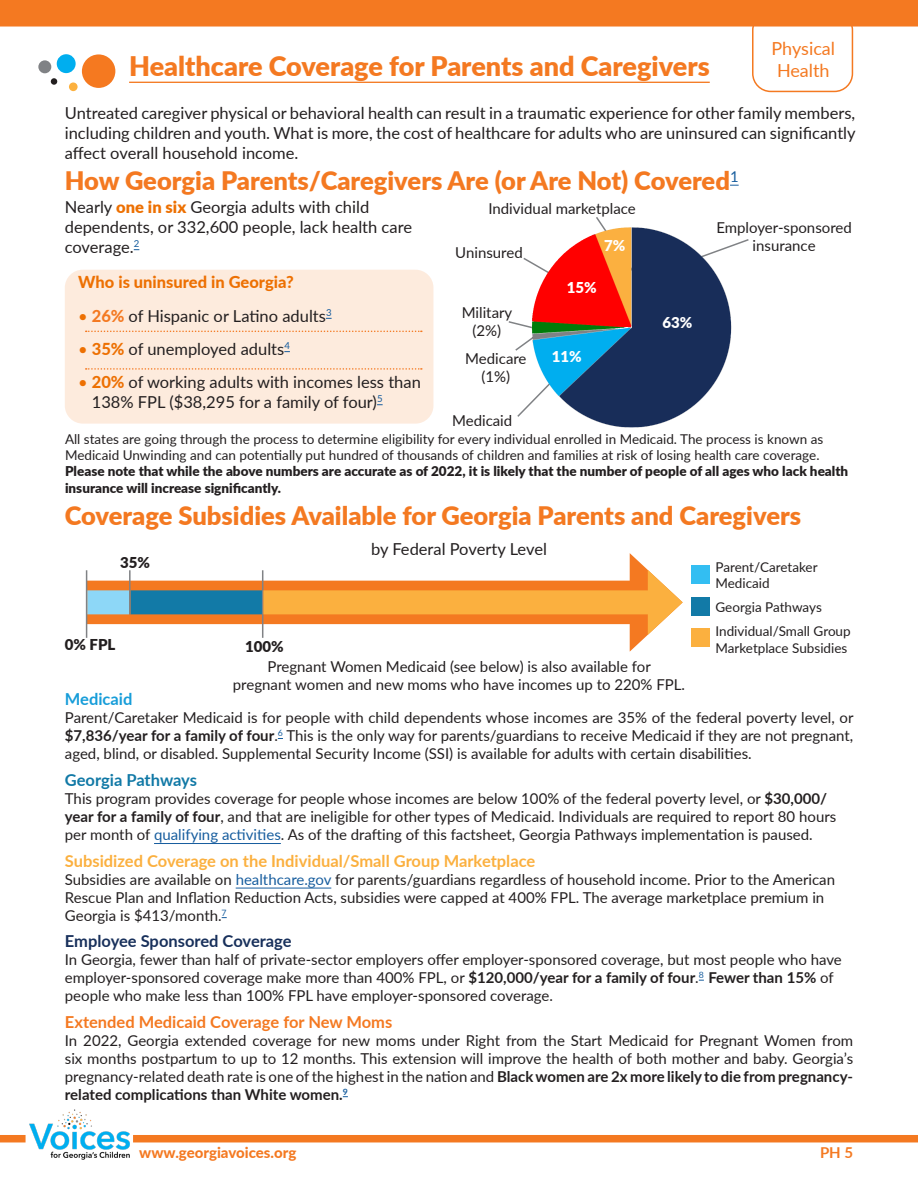
<style>
.page{position:relative;width:918px;height:1188px;background:#fff}
.page>*{position:absolute;margin:0;border:0;box-sizing:border-box;transform-origin:0 0}
.t1{font:900 27px "Lato";color:#f47921}
.Title_section{font:900 25.5px "Lato";color:#f47921}
.Public_Health_Information{font:18px/21.6px "Lato";color:#f47921;text-align:center}
.t2{font:16.5px/19.8px "Lato";color:#231f20}
.t3{font:700 16.5px "Lato";color:#fbb03f}
.t4{font:700 16.5px "Lato";color:#f47921}
.t5{font:700 16.5px "Lato";color:#18305b}
.t6{font:800 16.5px "Lato";color:#ed7002}
.t7{font:700 16.5px "Lato";letter-spacing:-.005em;color:#1179a6}
.t8{font:700 16.5px "Lato";color:#179dd9}
.t9{font:15px/18px "Lato";color:#231f20}
.t10{font:800 15px "Lato";color:#f47921}
.t11{font:900 15px "Lato";color:#231f20}
.t12{font:900 15px "Lato";color:#fff}
.t13{font:700 15px "Lato";color:#f47921}
.t14{font:13.5px/16.2px "Lato";color:#231f20}
.s1{font-weight:900;color:#ed7002}
.s2{color:#ed7002}
.s3{font-weight:800;color:#f47921}
.s4{font-weight:800;color:#ed7002}
.s5{font-weight:900}
.s6{font-weight:700}
.s7{color:#175d9e}
</style>
<div class="page">
<div style="left:0;top:1135px;width:26px;height:7px;background:#f47921"></div>
<div style="left:133px;top:1135px;width:785px;height:7px;background:#f47921"></div>
<img style="left:29px;top:1109px;width:101px;height:51px">
<div style="left:65px;top:270px;width:368px;height:154px;background:#fdebdd;border-radius:18px"></div>
<svg style="left:523px;top:257px;width:6px;height:5px"></svg>
<svg style="left:596px;top:217px;width:8px;height:10px"></svg>
<svg style="left:733px;top:239px;width:16px;height:7px"></svg>
<svg style="left:508px;top:321px;width:21px;height:96px"></svg>
<img style="left:529px;top:227px;width:204px;height:201px">
<svg style="left:86px;top:331px;width:336px;height:1px"></svg>
<svg style="left:86px;top:368px;width:336px;height:2px"></svg>
<div style="left:87px;top:581px;width:559px;height:43px;background:#f47921"></div>
<hr style="left:262px;top:570px;width:1px;height:68px;background:#808285">
<div style="left:691px;top:565px;width:19px;height:19px;background:#33bef2"></div>
<div style="left:691px;top:628px;width:19px;height:19px;background:#fbb03f"></div>
<hr style="left:86px;top:570px;width:1px;height:68px;background:#808285">
<div style="left:691px;top:597px;width:19px;height:19px;background:#127aa7"></div>
<div style="left:263px;top:590px;width:398px;height:24px;background:#fbb03f"></div>
<svg style="left:630px;top:553px;width:53px;height:99px"></svg>
<div style="left:131px;top:590px;width:131px;height:24px;background:#127aa7"></div>
<div style="left:87px;top:590px;width:42px;height:24px;background:#8dd7f7"></div>
<hr style="left:129px;top:570px;width:2px;height:44px;background:#808285">
<hr style="left:154px;top:843px;width:127px;height:1px;background:#175d9e">
<hr style="left:236px;top:888px;width:95px;height:1px;background:#175d9e">
<hr style="left:129px;top:82px;width:581px;height:1px;background:#f47921">
<div style="left:82px;top:54px;width:33px;height:34px;background:#f57920;border-radius:50%"></div>
<div style="left:57px;top:54px;width:19px;height:19px;background:#00aeef;border-radius:50%"></div>
<div style="left:38px;top:60px;width:13px;height:13px;background:#808285;border-radius:50%"></div>
<div style="left:69px;top:82px;width:9px;height:9px;background:#fcb13f;border-radius:50%"></div>
<div style="left:51px;top:78px;width:6px;height:7px;background:#231f20;border-radius:50%"></div>
<div style="left:0;top:0;width:918px;height:27px;background:#f47921"></div>
<div style="left:752px;top:12px;width:101px;height:80px;border:2px solid #f47921;border-radius:18px"></div>
<p class="t1" style="left:129px;top:46px;width:582px">Healthcare Coverage for Parents and Caregivers</p>
<p class="Public_Health_Information" style="left:772px;top:37px;width:65px">Physical<br>Health</p>
<p class="t2" style="left:65px;top:102px;width:792px;text-align:justify">Untreated caregiver physical or behavioral health can result in a traumatic experience for other family members, including children and youth. What is more, the cost of healthcare for adults who are uninsured can significantly affect overall household income.</p>
<p class="Title_section" style="left:65px;top:162px;width:675px">How Georgia Parents/Caregivers Are (or Are Not) Covered<sup>1</sup></p>
<p class="t2" style="left:65px;top:197px;width:349px">Nearly <span class="s1">one in six</span> Georgia adults with child dependents, or 332,600 people, lack health care coverage.<sup>2</sup></p>
<p class="t9" style="left:488px;top:199px;width:149px">Individual marketplace</p>
<p class="t9" style="left:716px;top:218px;width:137px">Employer-sponsored</p>
<p class="t9" style="left:753px;top:236px;width:64px">insurance</p>
<p class="t12" style="left:604px;top:234px;width:23px">7%</p>
<p class="t9" style="left:455px;top:243px;width:69px">Uninsured</p>
<p class="t6" style="left:78px;top:270px;width:217px">Who is uninsured in Georgia?</p>
<p class="t2" style="left:78px;top:305px;width:255px"><span class="s2">•</span> <span class="s3">26%</span> of Hispanic or Latino adults<sup>3</sup></p>
<p class="t2" style="left:78px;top:338px;width:213px"><span class="s2">•</span> <span class="s4">35%</span> of unemployed adults<sup>4</sup></p>
<p class="t2" style="left:92px;top:372px;width:331px;text-indent:-14px"><span class="s2">•</span> <span class="s4">20%</span> of working adults with incomes less than<br>138% FPL ($38,295 for a family of four)<sup>5</sup></p>
<p class="t9" style="left:462px;top:303px;width:52px">Military</p>
<p class="t9" style="left:473px;top:321px;width:30px">(2%)</p>
<p class="t9" style="left:465px;top:349px;width:63px">Medicare</p>
<p class="t9" style="left:482px;top:367px;width:30px">(1%)</p>
<p class="t9" style="left:452px;top:411px;width:62px">Medicaid</p>
<p class="t12" style="left:567px;top:276px;width:31px">15%</p>
<p class="t12" style="left:552px;top:345px;width:31px">11%</p>
<p class="t12" style="left:662px;top:311px;width:31px">63%</p>
<p class="t14" style="left:65px;top:430px;width:785px">All states are going through the process to determine eligibility for every individual enrolled in Medicaid. The process is known as Medicaid Unwinding and can potentially put hundred of thousands of children and families at risk of losing health care coverage.<br><span class="s5">Please note that while the above numbers are accurate as of 2022, it is likely that the number of people of all ages who lack health insurance will increase significantly.</span></p>
<p class="Title_section" style="left:65px;top:496px;width:738px">Coverage Subsidies Available for Georgia Parents and Caregivers</p>
<p class="t2" style="left:371px;top:538px;width:177px">by Federal Poverty Level</p>
<p class="t11" style="left:120px;top:551px;width:31px">35%</p>
<p class="t14" style="left:716px;top:558px;width:104px">Parent/Caretaker<br>Medicaid</p>
<p class="t14" style="left:716px;top:623px;width:137px">Individual/Small Group<br>Marketplace Subsidies</p>
<p class="t14" style="left:716px;top:598px;width:108px">Georgia Pathways</p>
<p class="t11" style="left:65px;top:634px;width:52px">0% FPL</p>
<p class="t11" style="left:245px;top:635px;width:40px">100%</p>
<p class="t9" style="left:267px;top:657px;width:385px">Pregnant Women Medicaid (see below) is also available for</p>
<p class="t9" style="left:233px;top:675px;width:454px">pregnant women and new moms who have incomes up to 220% FPL.</p>
<p class="t8" style="left:65px;top:687px;width:69px">Medicaid</p>
<p class="t9" style="left:65px;top:708px;width:790px;text-align:justify">Parent/Caretaker Medicaid is for people with child dependents whose incomes are 35% of the federal poverty level, or <span class="s6">$7,836/year for a family of four</span>.<sup>6</sup> This is the only way for parents/guardians to receive Medicaid if they are not pregnant, aged, blind, or disabled. Supplemental Security Income (SSI) is available for adults with certain disabilities.</p>
<p class="t7" style="left:65px;top:768px;width:134px">Georgia Pathways</p>
<p class="t9" style="left:65px;top:789px;width:773px">This program provides coverage for people whose incomes are below 100% of the federal poverty level, or <span class="s6">$30,000/ year for a family of four</span>, and that are ineligible for other types of Medicaid. Individuals are required to report 80 hours per month of <span class="s7">qualifying activities</span>. As of the drafting of this factsheet, Georgia Pathways implementation is paused.</p>
<p class="t3" style="left:65px;top:848px;width:472px">Subsidized Coverage on the Individual/Small Group Marketplace</p>
<p class="t9" style="left:65px;top:869px;width:772px">Subsidies are available on <span class="s7">healthcare.gov</span> for parents/guardians regardless of household income. Prior to the American<br>Rescue Plan and Inflation Reduction Acts, subsidies were capped at 400% FPL. The average marketplace premium in<br>Georgia is $413/month.<sup>7</sup></p>
<p class="t5" style="left:65px;top:929px;width:228px">Employee Sponsored Coverage</p>
<p class="t9" style="left:65px;top:950px;width:778px">In Georgia, fewer than half of private-sector employers offer employer-sponsored coverage, but most people who have employer-sponsored coverage make more than 400% FPL, or <span class="s6">$120,000/year for a family of four</span>.<sup>8</sup> <span class="s6">Fewer than 15%</span> of people who make less than 100% FPL have employer-sponsored coverage.</p>
<p class="t4" style="left:65px;top:1010px;width:329px">Extended Medicaid Coverage for New Moms</p>
<p class="t9" style="left:65px;top:1031px;width:790px;text-align:justify">In 2022, Georgia extended coverage for new moms under Right from the Start Medicaid for Pregnant Women from six months postpartum to up to 12 months. This extension will improve the health of both mother and baby. Georgia’s pregnancy-related death rate is one of the highest in the nation and <span class="s6">Black women are 2x more likely to die from pregnancy&shy;related complications than White women.</span><sup>9</sup></p>
<p class="t10" style="left:139px;top:1141px;width:159px">www.georgiavoices.org</p>
<p class="t13" style="left:820px;top:1141px;width:35px">PH 5</p>
</div>
